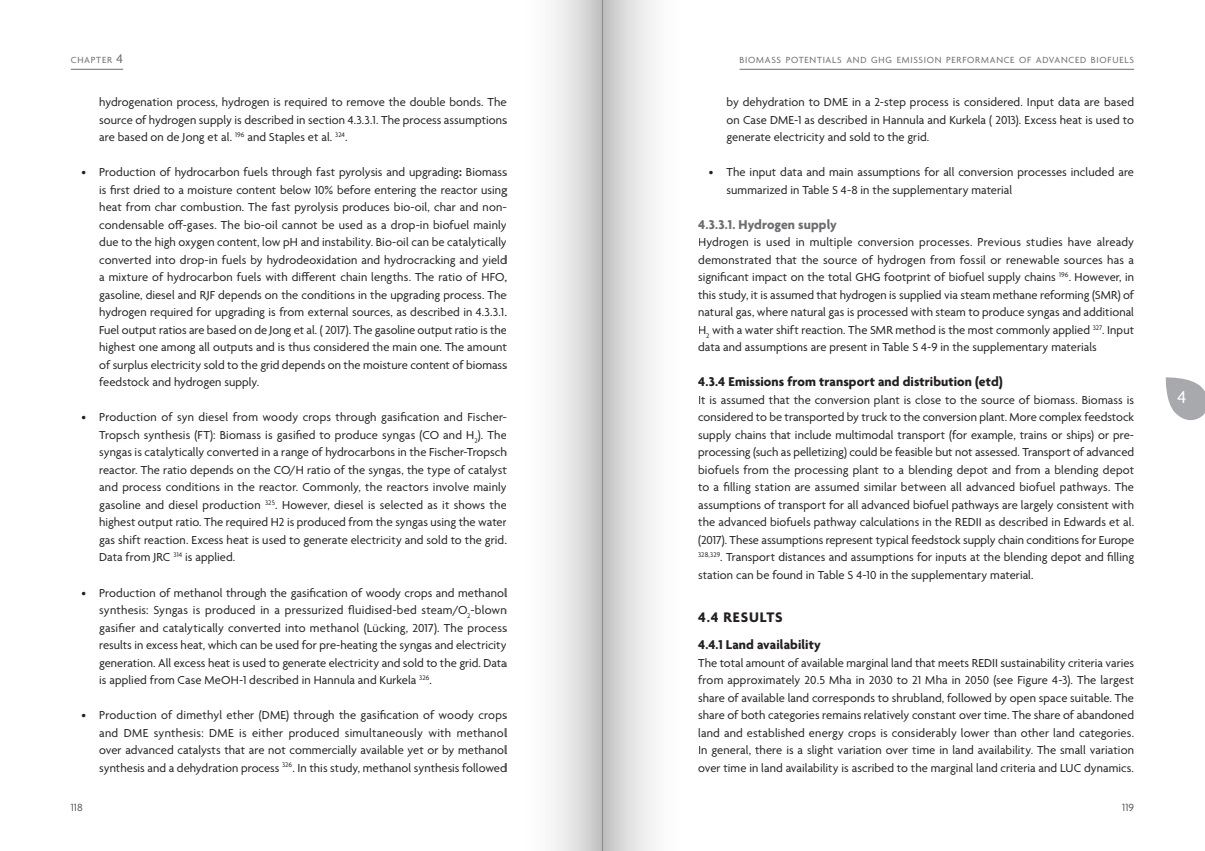
<style>
.page{position:relative;width:1205px;height:851px;background:#fff}
.page>*{position:absolute;margin:0;border:0;box-sizing:border-box;transform-origin:0 0}
.t1{font:18.75px "Agenda";color:#fff}
.Kop_1{font:700 15px "Agenda";letter-spacing:.06em;color:#231f20}
.Kop_2{font:700 13.75px "Agenda";letter-spacing:.005em;color:#231f20}
.Kop_3{font:700 13.75px "Agenda";letter-spacing:.005em;color:#6c6d70}
.Alinea___afstand{font:12.5px/17.5px "Agenda";letter-spacing:.005em;color:#231f20;text-align:justify}
.t2{font:11.25px "Agenda";letter-spacing:.015em;color:#57585a}
.t3{font:9.62px "Agenda";letter-spacing:.075em;color:#6c6d70}
.s1{font-size:13.75px}
.s2{font-weight:700}
</style>
<div class="page">
<hr style="left:739px;top:69px;width:395px;height:1px;background:#6c6d70">
<hr style="left:71px;top:69px;width:52px;height:1px;background:#6c6d70">
<svg style="left:1165px;top:377px;width:40px;height:43px"></svg>
<div style="left:602px;top:0;width:96px;height:850px;background:linear-gradient(to right,#cccbcc,#fff)"></div>
<div style="left:507px;top:0;width:95px;height:850px;background:linear-gradient(to right,#fff,#cfcece)"></div>
<p class="t3" style="left:71px;top:55px;width:54px">CHAPTER <span class="s1">4</span></p>
<p class="t3" style="left:739px;top:55px;width:396px">BIOMASS POTENTIALS AND GHG EMISSION PERFORMANCE OF ADVANCED BIOFUELS</p>
<p class="Alinea___afstand" style="left:99px;top:94px;width:409px">hydrogenation process, hydrogen is required to remove the double bonds. The source of hydrogen supply is described in section 4.3.3.1. The process assumptions are based on de Jong et al. <sup>196</sup> and Staples et al. <sup>324</sup>.</p>
<p class="Alinea___afstand" style="left:99px;top:164px;width:409px;text-indent:-18px">• Production of hydrocarbon fuels through fast pyrolysis and upgrading<span class="s2">:</span> Biomass is first dried to a moisture content below 10% before entering the reactor using heat from char combustion. The fast pyrolysis produces bio-oil, char and non&shy;condensable off-gases. The bio-oil cannot be used as a drop-in biofuel mainly due to the high oxygen content, low pH and instability. Bio-oil can be catalytically converted into drop-in fuels by hydrodeoxidation and hydrocracking and yield a mixture of hydrocarbon fuels with different chain lengths. The ratio of HFO, gasoline, diesel and RJF depends on the conditions in the upgrading process. The hydrogen required for upgrading is from external sources, as described in 4.3.3.1.<br>Fuel output ratios are based on de Jong et al. ( 2017). The gasoline output ratio is the highest one among all outputs and is thus considered the main one. The amount of surplus electricity sold to the grid depends on the moisture content of biomass feedstock and hydrogen supply.</p>
<p class="Alinea___afstand" style="left:99px;top:409px;width:409px;text-indent:-18px">• Production of syn diesel from woody crops through gasification and Fischer-Tropsch synthesis (FT): Biomass is gasified to produce syngas (CO and H<sub>2</sub>). The syngas is catalytically converted in a range of hydrocarbons in the Fischer-Tropsch reactor. The ratio depends on the CO/H ratio of the syngas, the type of catalyst and process conditions in the reactor. Commonly, the reactors involve mainly gasoline and diesel production <sup>325</sup>. However, diesel is selected as it shows the highest output ratio. The required H2 is produced from the syngas using the water gas shift reaction. Excess heat is used to generate electricity and sold to the grid.<br>Data from JRC <sup>314</sup> is applied.</p>
<p class="Alinea___afstand" style="left:99px;top:584px;width:409px;text-indent:-18px">• Production of methanol through the gasification of woody crops and methanol synthesis: Syngas is produced in a pressurized fluidised-bed steam/O<sub>2</sub>-blown gasifier and catalytically converted into methanol (Lücking, 2017). The process results in excess heat, which can be used for pre-heating the syngas and electricity generation. All excess heat is used to generate electricity and sold to the grid. Data is applied from Case MeOH-1 described in Hannula and Kurkela <sup>326</sup>.</p>
<p class="Alinea___afstand" style="left:99px;top:707px;width:409px;text-indent:-18px">• Production of dimethyl ether (DME) through the gasification of woody crops and DME synthesis: DME is either produced simultaneously with methanol over advanced catalysts that are not commercially available yet or by methanol synthesis and a dehydration process <sup>326</sup>. In this study, methanol synthesis followed</p>
<p class="Alinea___afstand" style="left:726px;top:94px;width:409px">by dehydration to DME in a 2-step process is considered. Input data are based on Case DME-1 as described in Hannula and Kurkela ( 2013). Excess heat is used to generate electricity and sold to the grid.</p>
<p class="Alinea___afstand" style="left:726px;top:164px;width:409px;text-indent:-18px">• The input data and main assumptions for all conversion processes included are summarized in Table S 4-8 in the supplementary material</p>
<p class="Kop_3" style="left:698px;top:217px;width:140px">4.3.3.1. Hydrogen supply</p>
<p class="Alinea___afstand" style="left:698px;top:234px;width:437px">Hydrogen is used in multiple conversion processes. Previous studies have already demonstrated that the source of hydrogen from fossil or renewable sources has a significant impact on the total GHG footprint of biofuel supply chains <sup>196</sup>. However, in this study, it is assumed that hydrogen is supplied via steam methane reforming (SMR) of natural gas, where natural gas is processed with steam to produce syngas and additional H<sub>2</sub> with a water shift reaction. The SMR method is the most commonly applied <sup>327</sup>. Input data and assumptions are present in Table S 4-9 in the supplementary materials</p>
<p class="Kop_2" style="left:698px;top:374px;width:306px">4.3.4 Emissions from transport and distribution (etd)</p>
<p class="Alinea___afstand" style="left:698px;top:392px;width:437px">It is assumed that the conversion plant is close to the source of biomass. Biomass is considered to be transported by truck to the conversion plant. More complex feedstock supply chains that include multimodal transport (for example, trains or ships) or pre&shy;processing (such as pelletizing) could be feasible but not assessed. Transport of advanced biofuels from the processing plant to a blending depot and from a blending depot to a filling station are assumed similar between all advanced biofuel pathways. The assumptions of transport for all advanced biofuel pathways are largely consistent with the advanced biofuels pathway calculations in the REDII as described in Edwards et al. (2017). These assumptions represent typical feedstock supply chain conditions for Europe <sup>328,329</sup>. Transport distances and assumptions for inputs at the blending depot and filling station can be found in Table S 4-10 in the supplementary material.</p>
<p class="Kop_1" style="left:698px;top:608px;width:86px">4.4 RESULTS</p>
<p class="Kop_2" style="left:698px;top:637px;width:124px">4.4.1 Land availability</p>
<p class="Alinea___afstand" style="left:698px;top:654px;width:437px">The total amount of available marginal land that meets REDII sustainability criteria varies from approximately 20.5 Mha in 2030 to 21 Mha in 2050 (see Figure 4-3). The largest share of available land corresponds to shrubland, followed by open space suitable. The share of both categories remains relatively constant over time. The share of abandoned land and established energy crops is considerably lower than other land categories.<br>In general, there is a slight variation over time in land availability. The small variation over time in land availability is ascribed to the marginal land criteria and LUC dynamics.</p>
<p class="t2" style="left:71px;top:800px;width:13px">118</p>
<p class="t2" style="left:1122px;top:800px;width:13px">119</p>
<h1 class="t1" style="left:1177px;top:386px;width:10px">4</h1>
</div>
